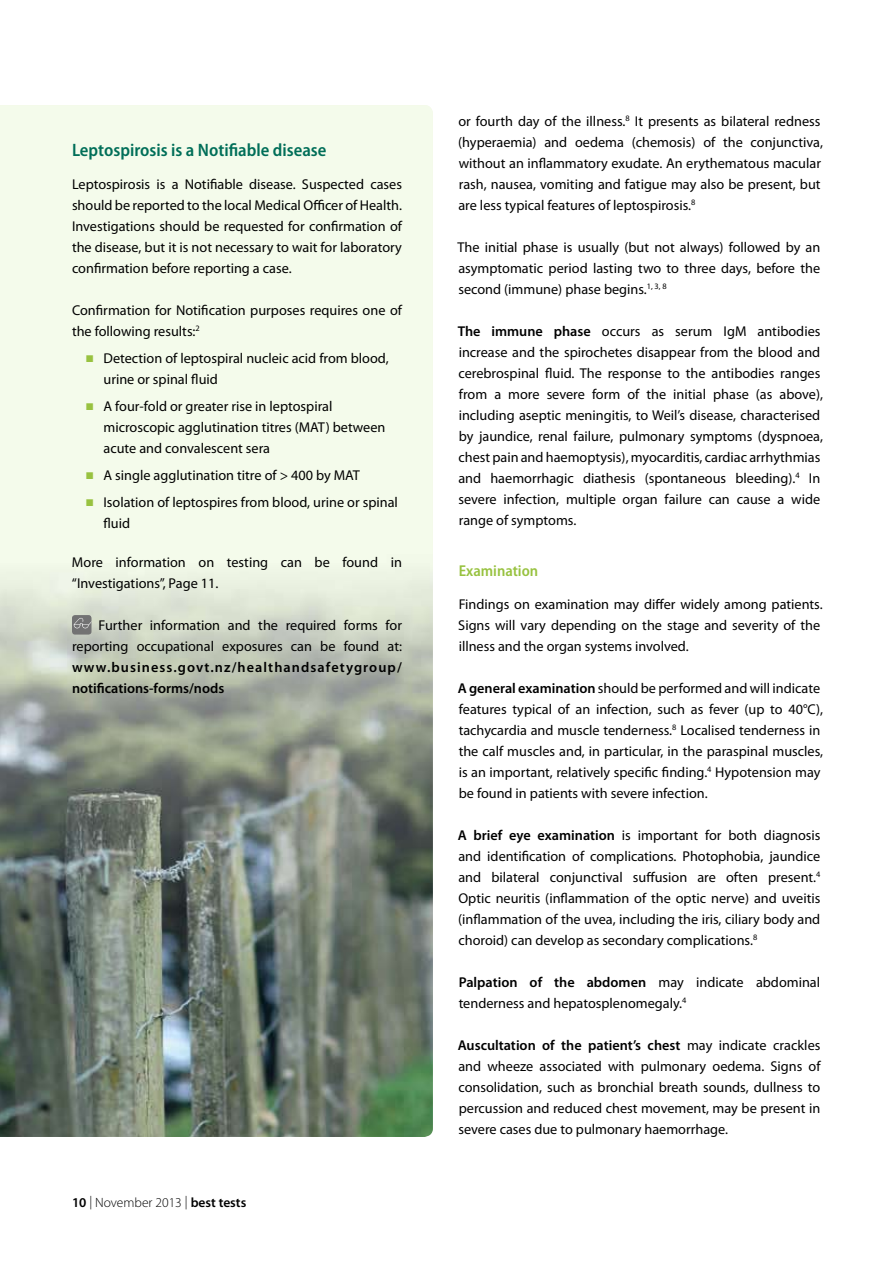
<style>
.page{position:relative;width:893px;height:1263px;background:#fff}
.page>*{position:absolute;margin:0;border:0;box-sizing:border-box;transform-origin:0 0}
.t1{font:600 semi-condensed 18px "Myriad Pro";color:#006e58}
.t2{font:600 semi-condensed 15.75px "Myriad Pro";color:#98c240}
.t3{font:14.25px/21px "Myriad Pro";color:#000}
.t4{font:600 14.25px/21px "Myriad Pro";letter-spacing:.075em;color:#000}
.t5{font:300 13.5px "Myriad Pro";color:#000}
.s1{font-family:"Franklin Gothic";color:#98c240}
.s2{font-weight:600}
</style>
<div class="page">
<img style="left:0;top:105px;width:433px;height:1032px">
<div style="left:72px;top:615px;width:20px;height:20px;background:#727273;border-radius:3px"></div>
<svg style="left:74px;top:618px;width:18px;height:10px"></svg>
<p class="t1" style="left:72px;top:140px;width:256px">Leptospirosis is a Notifiable disease</p>
<p class="t3" style="left:72px;top:173px;width:331px;text-align:justify">Leptospirosis is a Notifiable disease. Suspected cases should be reported to the local Medical Officer of Health.<br>Investigations should be requested for confirmation of the disease, but it is not necessary to wait for laboratory confirmation before reporting a case.</p>
<p class="t3" style="left:72px;top:300px;width:331px">Confirmation for Notification purposes requires one of the following results:<sup>2</sup></p>
<p class="t3" style="left:103px;top:347px;width:287px;text-indent:-18px"><span class="s1">■</span> Detection of leptospiral nucleic acid from blood, urine or spinal fluid</p>
<p class="t3" style="left:103px;top:395px;width:283px;text-indent:-18px"><span class="s1">■</span> A four-fold or greater rise in leptospiral microscopic agglutination titres (MAT) between acute and convalescent sera</p>
<p class="t3" style="left:86px;top:464px;width:276px"><span class="s1">■</span> A single agglutination titre of &gt; 400 by MAT</p>
<p class="t3" style="left:103px;top:491px;width:296px;text-indent:-18px"><span class="s1">■</span> Isolation of leptospires from blood, urine or spinal fluid</p>
<p class="t3" style="left:72px;top:551px;width:331px">More information on testing can be found in “Investigations”, Page 11.</p>
<p class="t3" style="left:72px;top:614px;width:331px;text-align:right">Further information and the required forms for reporting occupational exposures can be found at:</p>
<p class="t4" style="left:72px;top:656px;width:331px">www.business.govt.nz/healthandsafetygroup/ notifications-forms/nods</p>
<p class="t5" style="left:72px;top:1194px;width:176px"><span class="s2">10</span> | November 2013 | <span class="s2">best tests</span></p>
<p class="t3" style="left:458px;top:110px;width:366px">or fourth day of the illness.<sup>8</sup> It presents as bilateral redness (hyperaemia) and oedema (chemosis) of the conjunctiva, without an inflammatory exudate. An erythematous macular rash, nausea, vomiting and fatigue may also be present, but are less typical features of leptospirosis.<sup>8</sup></p>
<p class="t3" style="left:458px;top:236px;width:364px;text-align:justify">The initial phase is usually (but not always) followed by an asymptomatic period lasting two to three days, before the second (immune) phase begins.<sup>1,</sup> <sup>3,</sup> <sup>8</sup></p>
<p class="t3" style="left:458px;top:320px;width:367px"><span class="s2">The immune phase</span> occurs as serum IgM antibodies increase and the spirochetes disappear from the blood and cerebrospinal fluid. The response to the antibodies ranges from a more severe form of the initial phase (as above), including aseptic meningitis, to Weil’s disease, characterised by jaundice, renal failure, pulmonary symptoms (dyspnoea, chest pain and haemoptysis), myocarditis, cardiac arrhythmias and haemorrhagic diathesis (spontaneous bleeding).<sup>4</sup> In severe infection, multiple organ failure can cause a wide range of symptoms.</p>
<p class="t2" style="left:459px;top:562px;width:81px">Examination</p>
<p class="t3" style="left:458px;top:593px;width:366px">Findings on examination may differ widely among patients.<br>Signs will vary depending on the stage and severity of the illness and the organ systems involved.</p>
<p class="t3" style="left:458px;top:678px;width:367px"><span class="s2">A general examination</span> should be performed and will indicate features typical of an infection, such as fever (up to 40°C), tachycardia and muscle tenderness.<sup>8</sup> Localised tenderness in the calf muscles and, in particular, in the paraspinal muscles, is an important, relatively specific finding.<sup>4</sup> Hypotension may be found in patients with severe infection.</p>
<p class="t3" style="left:458px;top:824px;width:364px;text-align:justify"><span class="s2">A brief eye examination</span> is important for both diagnosis and identification of complications. Photophobia, jaundice and bilateral conjunctival suffusion are often present.<sup>4<br></sup>Optic neuritis (inflammation of the optic nerve) and uveitis (inflammation of the uvea, including the iris, ciliary body and choroid) can develop as secondary complications.<sup>8</sup></p>
<p class="t3" style="left:459px;top:971px;width:363px"><span class="s2">Palpation of the abdomen</span> may indicate abdominal tenderness and hepatosplenomegaly.<sup>4</sup></p>
<p class="t3" style="left:458px;top:1034px;width:364px;text-align:justify"><span class="s2">Auscultation of the patient’s chest</span> may indicate crackles and wheeze associated with pulmonary oedema. Signs of consolidation, such as bronchial breath sounds, dullness to percussion and reduced chest movement, may be present in severe cases due to pulmonary haemorrhage.</p>
</div>
